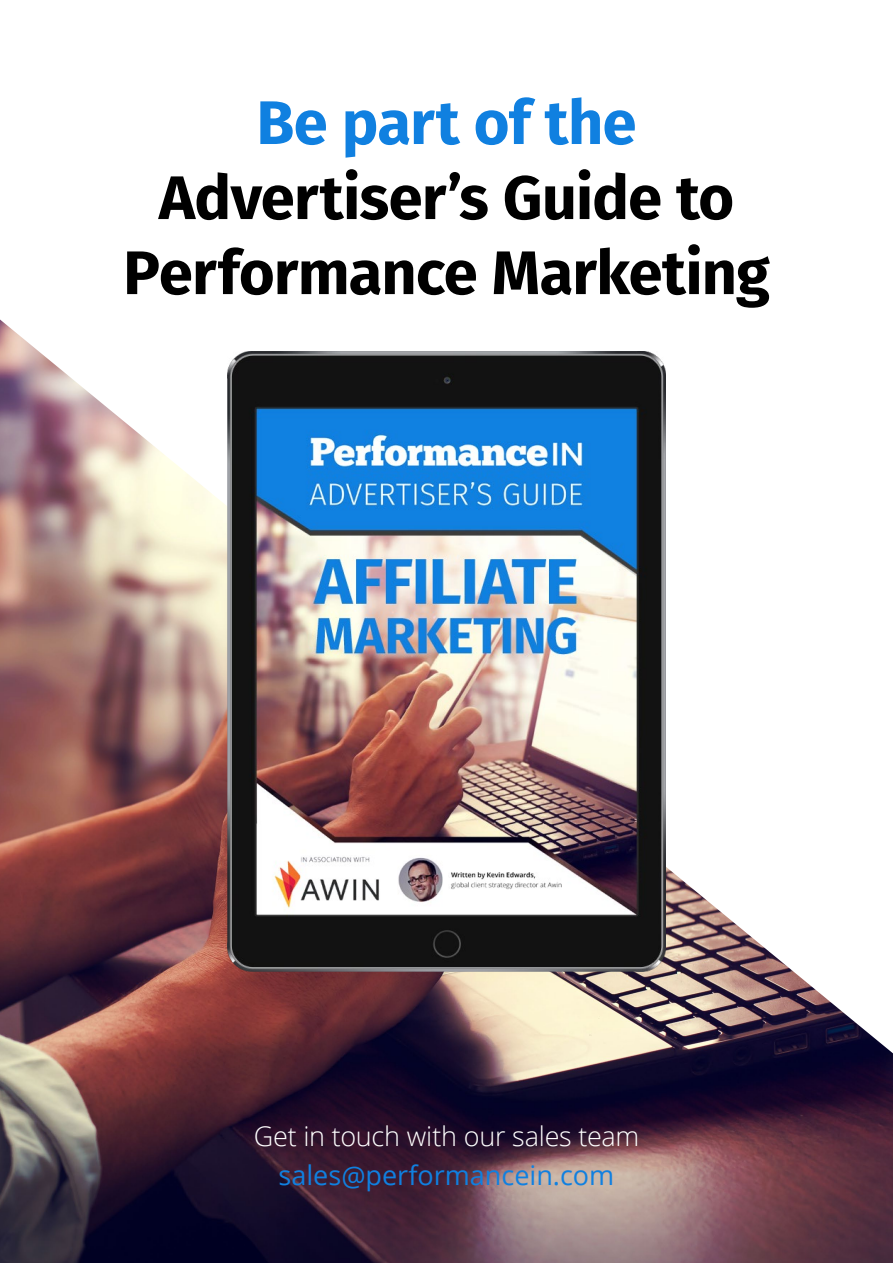
<style>
.page{position:relative;width:893px;height:1263px;background:#fff}
.page>*{position:absolute;margin:0;border:0;box-sizing:border-box;transform-origin:0 0}
.t1{font:700 61.5px/75px "Fira Sans";letter-spacing:-.015em;color:#000;text-align:center}
.t2{font:700 61.5px "Fira Sans";letter-spacing:-.015em;color:#1080e0}
.t3{font:300 27px "Open Sans";letter-spacing:-.01em;color:#fff}
.t4{font:27px "Open Sans";color:#1080e0}
</style>
<div class="page">
<img style="left:0;top:319px;width:893px;height:944px">
<img style="left:228px;top:352px;width:437px;height:619px">
<p class="t2" style="left:256px;top:79px;width:382px">Be part of the</p>
<p class="t1" style="left:123px;top:165px;width:648px">Advertiser’s Guide to<br>Performance Marketing</p>
<p class="t3" style="left:254px;top:1118px;width:387px">Get in touch with our sales team</p>
<p class="t4" style="left:279px;top:1157px;width:337px">sales@performancein.com</p>
</div>
